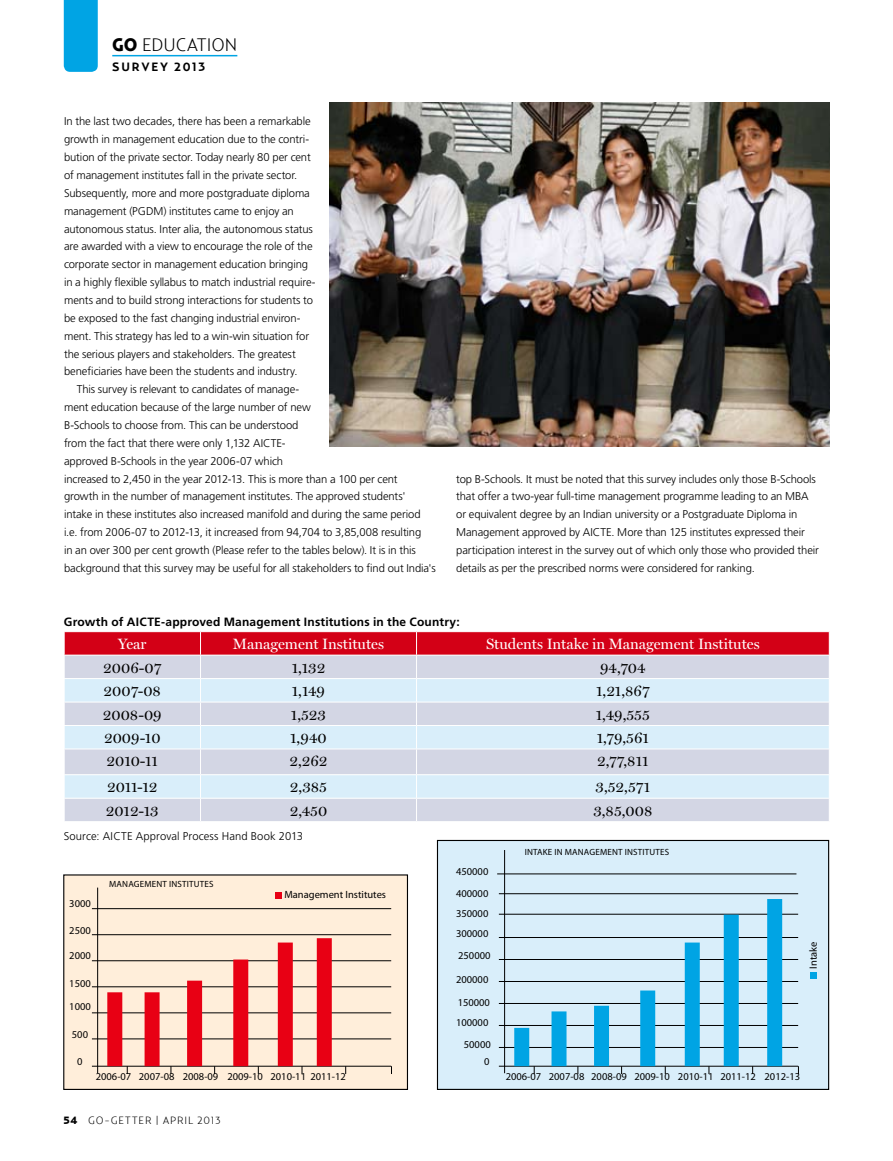
<style>
.page{position:relative;width:893px;height:1161px;background:#fff}
.page>*{position:absolute;margin:0;border:0;box-sizing:border-box;transform-origin:0 0}
.t1{font:300 18px "Relay";letter-spacing:-.005em;color:#000}
.t2{font:15px "Miller Display";color:#000}
.t3{font:15px "Miller Display";color:#fff}
.t4{font:700 12px "Frutiger";letter-spacing:.015em;color:#000}
.t5{font:700 12px "Relay";letter-spacing:.155em;color:#000}
.t6{font:300 11.25px/17.9px "Frutiger";letter-spacing:-.01em;color:#000}
.t7{font:300 11.25px "Frutiger";letter-spacing:.01em;color:#000}
.t8{font:10.5px "Myriad Pro";color:#000}
.t9{font:300 10.5px "Relay";letter-spacing:.07em;color:#000}
.t10{font:9px "Myriad Pro";letter-spacing:.02em;color:#000}
.s1{font-weight:900}
</style>
<div class="page">
<hr style="left:112px;top:55px;width:125px;height:1px;background:#00a4e4">
<div style="left:64px;top:0;width:34px;height:72px;background:#00a4e4"></div>
<img style="left:330px;top:102px;width:499px;height:345px">
<svg style="left:64px;top:632px;width:766px;height:189px;background:#d7c6d4"></svg>
<hr style="left:417px;top:798px;width:413px;height:1px;background:#fff">
<div style="left:64px;top:875px;width:343px;height:214px;background:#ffeeda"></div>
<div style="left:63px;top:874px;width:345px;height:216px;border:1px solid #000"></div>
<div style="left:437px;top:840px;width:392px;height:249px;background:#d9eefa"></div>
<div style="left:437px;top:840px;width:392px;height:250px;border:1px solid #000"></div>
<hr style="left:97px;top:887px;width:1px;height:186px;background:#000">
<hr style="left:504px;top:850px;width:1px;height:223px;background:#000">
<hr style="left:92px;top:1066px;width:299px;height:1px;background:#000">
<hr style="left:92px;top:1038px;width:299px;height:1px;background:#000">
<hr style="left:92px;top:1012px;width:299px;height:1px;background:#000">
<hr style="left:92px;top:986px;width:299px;height:1px;background:#000">
<hr style="left:92px;top:960px;width:299px;height:1px;background:#000">
<hr style="left:92px;top:934px;width:299px;height:1px;background:#000">
<hr style="left:92px;top:908px;width:299px;height:1px;background:#000">
<hr style="left:499px;top:1066px;width:299px;height:1px;background:#000">
<hr style="left:499px;top:1047px;width:299px;height:1px;background:#000">
<hr style="left:499px;top:1025px;width:299px;height:1px;background:#000">
<hr style="left:499px;top:1003px;width:299px;height:1px;background:#000">
<hr style="left:499px;top:981px;width:299px;height:1px;background:#000">
<hr style="left:499px;top:959px;width:299px;height:1px;background:#000">
<hr style="left:499px;top:937px;width:299px;height:1px;background:#000">
<hr style="left:499px;top:914px;width:299px;height:1px;background:#000">
<hr style="left:499px;top:893px;width:299px;height:1px;background:#000">
<div style="left:107px;top:992px;width:15px;height:74px;background:#e80014"></div>
<div style="left:514px;top:1028px;width:15px;height:38px;background:#00a4e4"></div>
<div style="left:145px;top:992px;width:15px;height:74px;background:#e80014"></div>
<div style="left:551px;top:1011px;width:15px;height:55px;background:#00a4e4"></div>
<div style="left:187px;top:980px;width:15px;height:86px;background:#e80014"></div>
<div style="left:594px;top:1006px;width:15px;height:60px;background:#00a4e4"></div>
<div style="left:233px;top:959px;width:15px;height:107px;background:#e80014"></div>
<div style="left:640px;top:990px;width:15px;height:76px;background:#00a4e4"></div>
<div style="left:278px;top:942px;width:15px;height:124px;background:#e80014"></div>
<div style="left:685px;top:942px;width:15px;height:124px;background:#00a4e4"></div>
<div style="left:317px;top:938px;width:15px;height:128px;background:#e80014"></div>
<div style="left:724px;top:915px;width:15px;height:151px;background:#00a4e4"></div>
<div style="left:767px;top:899px;width:15px;height:167px;background:#00a4e4"></div>
<div style="left:275px;top:892px;width:7px;height:6px;background:#e80014"></div>
<svg style="left:811px;top:972px;width:6px;height:6px"></svg>
<hr style="left:497px;top:873px;width:299px;height:1px;background:#000">
<h1 class="t1" style="left:112px;top:34px;width:126px"><span class="s1">GO</span> EDUCATION</h1>
<p class="t5" style="left:112px;top:60px;width:94px">SURVEY 2013</p>
<p class="t6" style="left:64px;top:113px;width:253px">In the last two decades, there has been a remarkable growth in management education due to the contri&shy;bution of the private sector. Today nearly 80 per cent of management institutes fall in the private sector.<br>Subsequently, more and more postgraduate diploma management (PGDM) institutes came to enjoy an autonomous status. Inter alia, the autonomous status are awarded with a view to encourage the role of the corporate sector in management education bringing in a highly flexible syllabus to match industrial require&shy;ments and to build strong interactions for students to be exposed to the fast changing industrial environ&shy;ment. This strategy has led to a win-win situation for the serious players and stakeholders. The greatest beneficiaries have been the students and industry.</p>
<p class="t6" style="left:64px;top:380px;width:373px;text-indent:13px">This survey is relevant to candidates of manage-<br>ment education because of the large number of new<br>B-Schools to choose from. This can be understood<br>from the fact that there were only 1,132 AICTE-<br>approved B-Schools in the year 2006-07 which<br>increased to 2,450 in the year 2012-13. This is more than a 100 per cent<br>growth in the number of management institutes. The approved students' intake in these institutes also increased manifold and during the same period i.e. from 2006-07 to 2012-13, it increased from 94,704 to 3,85,008 resulting<br>in an over 300 per cent growth (Please refer to the tables below). It is in this background that this survey may be useful for all stakeholders to find out India's</p>
<p class="t6" style="left:456px;top:470px;width:364px">top B-Schools. It must be noted that this survey includes only those B-Schools that offer a two-year full-time management programme leading to an MBA or equivalent degree by an Indian university or a Postgraduate Diploma in Management approved by AICTE. More than 125 institutes expressed their participation interest in the survey out of which only those who provided their details as per the prescribed norms were considered for ranking.</p>
<p class="t4" style="left:64px;top:614px;width:397px">Growth of AICTE-approved Management Institutions in the Country:</p>
<h2 class="t3" style="left:118px;top:635px;width:30px">Year</h2>
<h2 class="t3" style="left:233px;top:635px;width:153px">Management Institutes</h2>
<h2 class="t3" style="left:486px;top:635px;width:275px">Students Intake in Management Institutes</h2>
<h2 class="t2" style="left:103px;top:659px;width:60px">2006-07</h2>
<h2 class="t2" style="left:292px;top:659px;width:35px">1,132</h2>
<h2 class="t2" style="left:600px;top:659px;width:47px">94,704</h2>
<h2 class="t2" style="left:104px;top:682px;width:59px">2007-08</h2>
<h2 class="t2" style="left:292px;top:682px;width:35px">1,149</h2>
<h2 class="t2" style="left:596px;top:682px;width:55px">1,21,867</h2>
<h2 class="t2" style="left:103px;top:706px;width:60px">2008-09</h2>
<h2 class="t2" style="left:291px;top:706px;width:37px">1,523</h2>
<h2 class="t2" style="left:596px;top:706px;width:56px">1,49,555</h2>
<h2 class="t2" style="left:104px;top:729px;width:58px">2009-10</h2>
<h2 class="t2" style="left:290px;top:729px;width:38px">1,940</h2>
<h2 class="t2" style="left:597px;top:729px;width:54px">1,79,561</h2>
<h2 class="t2" style="left:107px;top:753px;width:53px">2010-11</h2>
<h2 class="t2" style="left:289px;top:753px;width:40px">2,262</h2>
<h2 class="t2" style="left:597px;top:753px;width:53px">2,77,811</h2>
<h2 class="t2" style="left:107px;top:778px;width:52px">2011-12</h2>
<h2 class="t2" style="left:290px;top:778px;width:39px">2,385</h2>
<h2 class="t2" style="left:595px;top:778px;width:56px">3,52,571</h2>
<h2 class="t2" style="left:106px;top:802px;width:54px">2012-13</h2>
<h2 class="t2" style="left:290px;top:802px;width:39px">2,450</h2>
<h2 class="t2" style="left:593px;top:802px;width:60px">3,85,008</h2>
<p class="t7" style="left:64px;top:830px;width:241px">Source: AICTE Approval Process Hand Book 2013</p>
<p class="t8" style="left:69px;top:897px;width:23px">3000</p>
<p class="t8" style="left:69px;top:924px;width:23px">2500</p>
<p class="t8" style="left:69px;top:949px;width:23px">2000</p>
<p class="t8" style="left:69px;top:976px;width:23px">1500</p>
<p class="t8" style="left:69px;top:1000px;width:23px">1000</p>
<p class="t8" style="left:72px;top:1028px;width:18px">500</p>
<p class="t10" style="left:109px;top:878px;width:106px">MANAGEMENT INSTITUTES</p>
<p class="t8" style="left:284px;top:888px;width:103px">MANAGEMENT INSTITUTES</p>
<p class="t8" style="left:456px;top:864px;width:34px">450000</p>
<p class="t8" style="left:456px;top:887px;width:34px">400000</p>
<p class="t8" style="left:456px;top:906px;width:34px">350000</p>
<p class="t8" style="left:456px;top:927px;width:34px">300000</p>
<p class="t8" style="left:458px;top:949px;width:34px">250000</p>
<p class="t8" style="left:456px;top:972px;width:34px">200000</p>
<p class="t8" style="left:458px;top:995px;width:34px">150000</p>
<p class="t8" style="left:456px;top:1016px;width:34px">100000</p>
<p class="t8" style="left:464px;top:1038px;width:28px">50000</p>
<p class="t8" style="left:77px;top:1055px;width:7px">0</p>
<p class="t8" style="left:484px;top:1055px;width:7px">0</p>
<p class="t10" style="left:525px;top:846px;width:146px">INTAKE IN MANAGEMENT INSTITUTES</p>
<p class="t8" style="left:96px;top:1070px;width:252px">2006-07 2007-08 2008-09 2009-10 2010-11 2011-12</p>
<p class="t8" style="left:506px;top:1070px;width:296px">2006-07 2007-08 2008-09 2009-10 2010-11 2011-12 2012-13</p>
<p class="t8" style="left:807px;top:968px;width:29px;rotate:-90deg">INTAKE</p>
<p class="t9" style="left:64px;top:1114px;width:158px"><span class="s1">54</span> GO-GETTER | APRIL 2013</p>
</div>
